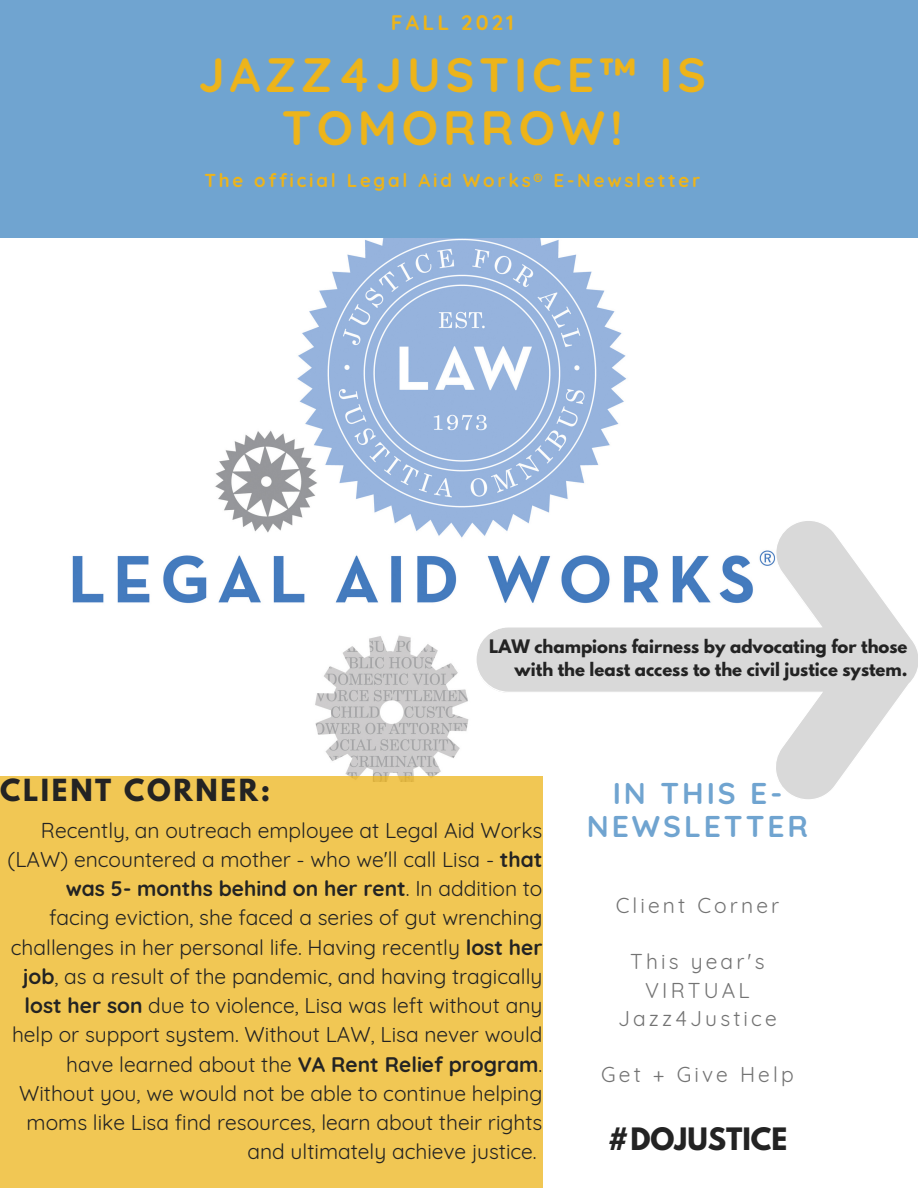
<style>
.page{position:relative;width:918px;height:1188px;background:#fff}
.page>*{position:absolute;margin:0;border:0;box-sizing:border-box;transform-origin:0 0}
.t1{font:700 48px/52.8px "Quicksand";letter-spacing:.1em;color:#edb41a;text-align:center}
.t2{font:700 30px/32.5px "Quicksand";letter-spacing:.1em;color:#70a4d0;text-align:center}
.t3{font:700 27.3px "League Spartan";color:#232323}
.t4{font:700 27px "League Spartan";letter-spacing:.1em;color:#232323}
.t5{font:21px/29.2px "Quicksand";color:#232323;text-align:right}
.t6{font:21px/28px "Quicksand";letter-spacing:.15em;color:#737373;text-align:center}
.t7{font:700 21px "Quicksand";letter-spacing:.15em;color:#edb41a}
.t8{font:700 18.6px "Quicksand";letter-spacing:.15em;color:#edb41a}
.t9{font:700 16.5px "League Spartan";color:#232323}
.s1{font-weight:700}
</style>
<div class="page">
<img style="left:0;top:237px;width:846px;height:540px">
<div style="left:0;top:0;width:918px;height:237px;background:#70a4d0"></div>
<div style="left:0;top:777px;width:543px;height:411px;background:#f1c754"></div>
<svg style="left:475px;top:520px;width:443px;height:279px"></svg>
<p class="t7" style="left:391px;top:9px;width:124px">FALL 2021</p>
<p class="t1" style="left:198px;top:48px;width:509px">JAZZ4JUSTICE™ IS<br>TOMORROW!</p>
<p class="t8" style="left:204px;top:169px;width:498px">The official Legal Aid Works® E-Newsletter</p>
<p class="t9" style="left:489px;top:639px;width:420px">LAW champions fairness by advocating for those</p>
<p class="t9" style="left:515px;top:661px;width:394px">with the least access to the civil justice system.</p>
<p class="t4" style="left:0;top:777px;width:272px">CLIENT CORNER:</p>
<p class="t5" style="left:8px;top:815px;width:536px">Recently, an outreach employee at Legal Aid Works (LAW) encountered a mother - who we'll call Lisa - <span class="s1">that was 5- months behind on her rent</span>. In addition to facing eviction, she faced a series of gut wrenching challenges in her personal life. Having recently <span class="s1">lost her job</span>, as a result of the pandemic, and having tragically <span class="s1">lost her son</span> due to violence, Lisa was left without any help or support system. Without LAW, Lisa never would have learned about the <span class="s1">VA Rent Relief program</span>.<br>Without you, we would not be able to continue helping moms like Lisa find resources, learn about their rights and ultimately achieve justice.</p>
<p class="t2" style="left:587px;top:777px;width:223px">IN THIS E-<br>NEWSLETTER</p>
<p class="t6" style="left:616px;top:891px;width:165px">Client Corner</p>
<p class="t6" style="left:618px;top:948px;width:160px">This year's<br>VIRTUAL<br>Jazz4Justice</p>
<p class="t6" style="left:601px;top:1060px;width:194px">Get + Give Help</p>
<p class="t3" style="left:608px;top:1125px;width:181px">#DOJUSTICE</p>
</div>
